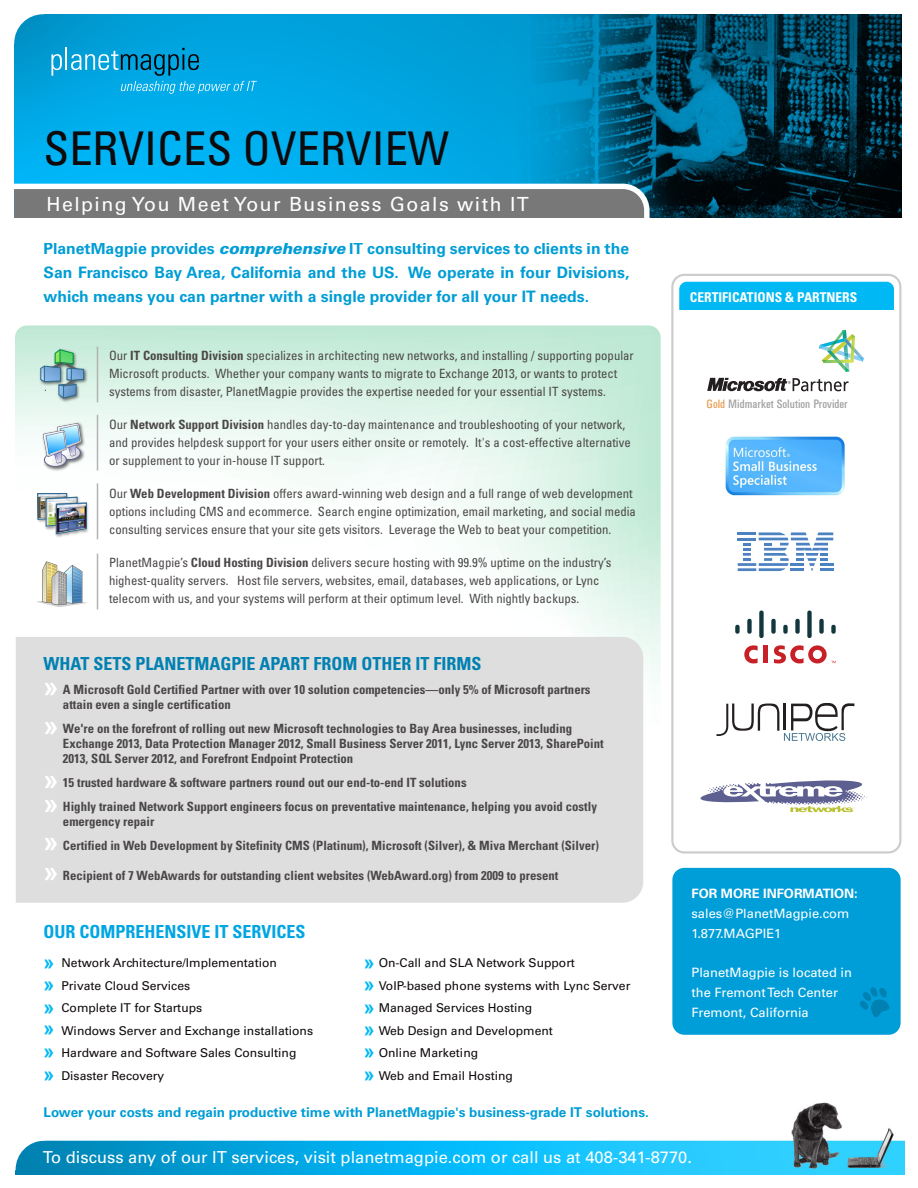
<style>
.page{position:relative;width:918px;height:1188px;background:#fff}
.page>*{position:absolute;margin:0;border:0;box-sizing:border-box;transform-origin:0 0}
.t1{font:condensed 46.5px "Univers";color:#0f0a0b}
.t2{font:700 27px/54px "Arial";color:#fff}
.t3{font:19.5px "Univers";letter-spacing:.075em;color:#fff}
.t4{font:700 19.5px "Arial";color:#00b8f4}
.t5{font:700 condensed 18px "Univers";color:#0081b2}
.t6{font:700 condensed 18px "Univers";color:#00a6e3}
.t7{font:16.5px "Univers";color:#fff}
.t8{font:700 15.75px/24px "Univers";color:#009dd5;text-align:justify}
.t9{font:700 13.5px "Univers";color:#009dd5}
.t10{font:700 condensed 13.5px "Univers";color:#fff}
.t11{font:12.9px/19.8px "Univers";color:#fff}
.t12{font:700 12.9px "Univers";color:#fff}
.t13{font:condensed 12.75px/18px "Univers";color:#4b4748}
.t14{font:700 condensed 12.75px/15px "Univers";color:#4b4748}
.t15{font:12.15px/22.5px "Univers";color:#0f0a0b}
.t16{font:12px "Univers Condensed BQ";color:#a1a1a1}
.s1{font-weight:900;font-style:italic}
.s2{font-weight:700}
.s3{font-family:"Arial";font-weight:700;font-size:19.5px;color:#00b8f4}
.s4{color:#e89e55}
</style>
<div class="page">
<svg style="left:15px;top:325px;width:646px;height:378px"></svg>
<img style="left:14px;top:14px;width:888px;height:204px">
<div style="left:679px;top:282px;width:215px;height:28px;background:#00b8f4"></div>
<img style="left:47px;top:1103px;width:857px;height:71px">
<div style="left:16px;top:637px;width:627px;height:266px;background:#dedede"></div>
<svg style="left:14px;top:14px;width:243px;height:80px;background:#0ba1d7"></svg>
<svg style="left:14px;top:181px;width:638px;height:37px;background:#828f93"></svg>
<svg style="left:15px;top:1140px;width:32px;height:34px"></svg>
<div style="left:671px;top:274px;width:230px;height:580px;border:2px solid #ccc;border-radius:12px"></div>
<img style="left:725px;top:436px;width:120px;height:60px">
<svg style="left:738px;top:532px;width:95px;height:39px"></svg>
<hr style="left:738px;top:568px;width:18px;height:3px;background:#4c81c2">
<svg style="left:744px;top:645px;width:14px;height:19px"></svg>
<hr style="left:764px;top:646px;width:4px;height:17px;background:#c82027">
<svg style="left:735px;top:625px;width:5px;height:9px"></svg>
<svg style="left:747px;top:619px;width:5px;height:15px"></svg>
<svg style="left:759px;top:611px;width:5px;height:27px"></svg>
<svg style="left:771px;top:619px;width:5px;height:15px"></svg>
<svg style="left:783px;top:625px;width:5px;height:9px"></svg>
<svg style="left:795px;top:619px;width:5px;height:15px"></svg>
<svg style="left:807px;top:611px;width:5px;height:27px"></svg>
<svg style="left:819px;top:619px;width:5px;height:15px"></svg>
<svg style="left:831px;top:625px;width:5px;height:9px"></svg>
<svg style="left:774px;top:645px;width:62px;height:19px"></svg>
<img style="left:38px;top:347px;width:52px;height:57px">
<svg style="left:40px;top:349px;width:44px;height:50px;background:#93bfbd"></svg>
<img style="left:40px;top:420px;width:47px;height:52px">
<svg style="left:43px;top:423px;width:38px;height:43px"></svg>
<img style="left:35px;top:491px;width:56px;height:48px">
<img style="left:37px;top:493px;width:50px;height:42px">
<svg style="left:36px;top:561px;width:52px;height:46px"></svg>
<hr style="left:97px;top:346px;width:1px;height:56px;background:#b3b3b3">
<hr style="left:97px;top:415px;width:1px;height:56px;background:#b3b3b3">
<hr style="left:97px;top:483px;width:1px;height:56px;background:#b3b3b3">
<hr style="left:97px;top:554px;width:1px;height:55px;background:#b3b3b3">
<div style="left:672px;top:868px;width:229px;height:167px;background:#009ed9;border-radius:12px"></div>
<svg style="left:860px;top:987px;width:29px;height:30px"></svg>
<svg style="left:707px;top:378px;width:142px;height:14px"></svg>
<svg style="left:819px;top:330px;width:45px;height:42px"></svg>
<svg style="left:717px;top:703px;width:137px;height:38px"></svg>
<svg style="left:700px;top:780px;width:167px;height:32px"></svg>
<h1 class="t1" style="left:43px;top:119px;width:407px">SERVICES OVERVIEW</h1>
<h3 class="t3" style="left:47px;top:193px;width:484px">Helping You Meet Your Business Goals with IT</h3>
<p class="t8" style="left:43px;top:237px;width:587px">PlanetMagpie provides <span class="s1">comprehensive</span> IT consulting services to clients in the San Francisco Bay Area, California and the US. We operate in four Divisions, which means you can partner with a single provider for all your IT needs.</p>
<p class="t13" style="left:109px;top:346px;width:526px">Our <span class="s2">IT Consulting Division</span> specializes in architecting new networks, and installing / supporting popular<br>Microsoft products. Whether your company wants to migrate to Exchange 2013, or wants to protect systems from disaster, PlanetMagpie provides the expertise needed for your essential IT systems.</p>
<p class="t13" style="left:109px;top:415px;width:523px">Our <span class="s2">Network Support Division</span> handles day-to-day maintenance and troubleshooting of your network, and provides helpdesk support for your users either onsite or remotely. It's a cost-effective alternative or supplement to your in-house IT support.</p>
<p class="t13" style="left:109px;top:484px;width:528px">Our <span class="s2">Web Development Division</span> offers award-winning web design and a full range of web development options including CMS and ecommerce. Search engine optimization, email marketing, and social media consulting services ensure that your site gets visitors. Leverage the Web to beat your competition.</p>
<p class="t13" style="left:109px;top:554px;width:504px">PlanetMagpie’s <span class="s2">Cloud Hosting Division</span> delivers secure hosting with 99.9% uptime on the industry’s highest-quality servers. Host file servers, websites, email, databases, web applications, or Lync telecom with us, and your systems will perform at their optimum level. With nightly backups.</p>
<h3 class="t5" style="left:43px;top:652px;width:440px">WHAT SETS PLANETMAGPIE APART FROM OTHER IT FIRMS</h3>
<h2 class="t2" style="left:43px;top:661px;width:17px">»</h2>
<p class="t14" style="left:63px;top:682px;width:529px">A Microsoft Gold Certified Partner with over 10 solution competencies—only 5% of Microsoft partners attain even a single certification</p>
<p class="t14" style="left:63px;top:721px;width:542px">We're on the forefront of rolling out new Microsoft technologies to Bay Area businesses, including<br>Exchange 2013, Data Protection Manager 2012, Small Business Server 2011, Lync Server 2013, SharePoint<br>2013, SQL Server 2012, and Forefront Endpoint Protection</p>
<p class="t14" style="left:63px;top:770px;width:536px;line-height:24px">15 trusted hardware &amp; software partners round out our end-to-end IT solutions<br>Highly trained Network Support engineers focus on preventative maintenance, helping you avoid costly</p>
<p class="t14" style="left:63px;top:809px;width:537px;line-height:24px">emergency repair<br>Certified in Web Development by Sitefinity CMS (Platinum), Microsoft (Silver), &amp; Miva Merchant (Silver)</p>
<p class="t14" style="left:63px;top:868px;width:497px">Recipient of 7 WebAwards for outstanding client websites (WebAward.org) from 2009 to present</p>
<h2 class="t2" style="left:43px;top:700px;width:17px">» »</h2>
<h2 class="t2" style="left:43px;top:785px;width:17px;line-height:38.5px">» »</h2>
<h2 class="t2" style="left:43px;top:846px;width:17px">»</h2>
<h3 class="t6" style="left:43px;top:921px;width:264px">OUR COMPREHENSIVE IT SERVICES</h3>
<p class="t15" style="left:61px;top:952px;width:253px;text-indent:-18px"><span class="s3">»</span> Network Architecture/Implementation<br>Private Cloud Services<br>Complete IT for Startups<br>Windows Server and Exchange installations<br>Hardware and Software Sales Consulting<br>Disaster Recovery</p>
<p class="t15" style="left:379px;top:952px;width:198px">On-Call and SLA Network Support</p>
<h3 class="t4" style="left:364px;top:949px;width:12px">»</h3>
<p class="t15" style="left:379px;top:974px;width:253px">VoIP-based phone systems with Lync Server</p>
<p class="t15" style="left:379px;top:997px;width:155px">Managed Services Hosting</p>
<p class="t15" style="left:379px;top:1019px;width:176px">Web Design and Development</p>
<p class="t15" style="left:379px;top:1042px;width:101px">Online Marketing</p>
<p class="t15" style="left:364px;top:1064px;width:151px"><span class="s3">»</span> Web and Email Hosting</p>
<h3 class="t4" style="left:364px;top:971px;width:12px">»</h3>
<h3 class="t4" style="left:43px;top:971px;width:12px">»</h3>
<h3 class="t4" style="left:364px;top:994px;width:12px">»</h3>
<h3 class="t4" style="left:43px;top:994px;width:12px">»</h3>
<h3 class="t4" style="left:43px;top:1016px;width:12px">»</h3>
<h3 class="t4" style="left:364px;top:1016px;width:12px">»</h3>
<h3 class="t4" style="left:364px;top:1038px;width:12px">»</h3>
<h3 class="t4" style="left:43px;top:1038px;width:12px">»</h3>
<h3 class="t4" style="left:43px;top:1061px;width:12px">»</h3>
<p class="t9" style="left:43px;top:1104px;width:607px">Lower your costs and regain productive time with PlanetMagpie's business-grade IT solutions.</p>
<p class="t10" style="left:690px;top:289px;width:169px">CERTIFICATIONS &amp; PARTNERS</p>
<p class="t16" style="left:706px;top:397px;width:143px"><span class="s4">Gold</span> Midmarket Solution Provider</p>
<p class="t12" style="left:692px;top:886px;width:168px">FOR MORE INFORMATION:</p>
<p class="t11" style="left:692px;top:903px;width:159px">sales@PlanetMagpie.com<br>1.877.MAGPIE1</p>
<p class="t11" style="left:692px;top:963px;width:162px">PlanetMagpie is located in the Fremont Tech Center<br>Fremont, California</p>
<p class="t7" style="left:43px;top:1148px;width:651px">To discuss any of our IT services, visit planetmagpie.com or call us at 408-341-8770.</p>
</div>
